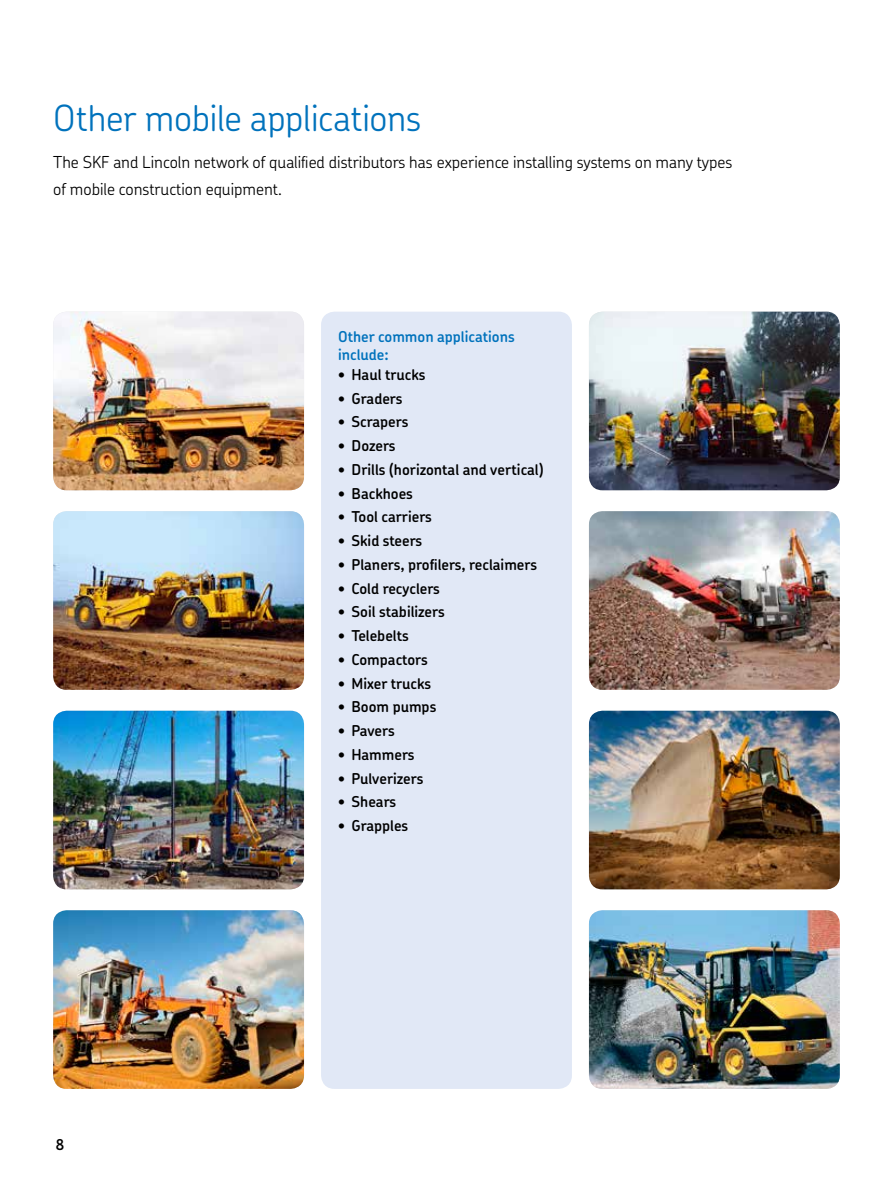
<style>
.page{position:relative;width:893px;height:1191px;background:#fff}
.page>*{position:absolute;margin:0;border:0;box-sizing:border-box;transform-origin:0 0}
.t1{font:300 36px "SKF Chevin";letter-spacing:-.01em;color:#0072bc}
.t2{font:300 16.5px/27px "SKF Chevin";color:#000}
.t3{font:600 15px "SKF Chevin";color:#000}
.t4{font:600 15px/18px "SKF Chevin";color:#0072bc}
</style>
<div class="page">
<div style="left:321px;top:312px;width:251px;height:777px;background:#e1e8f6;border-radius:13px"></div>
<img style="left:53px;top:511px;width:251px;height:179px">
<img style="left:53px;top:312px;width:251px;height:178px">
<img style="left:589px;top:312px;width:251px;height:178px">
<img style="left:589px;top:910px;width:251px;height:179px">
<img style="left:53px;top:710px;width:251px;height:179px">
<img style="left:589px;top:511px;width:251px;height:179px">
<img style="left:53px;top:910px;width:251px;height:179px">
<img style="left:589px;top:710px;width:251px;height:179px">
<h1 class="t1" style="left:53px;top:101px;width:370px">Other mobile applications</h1>
<p class="t2" style="left:53px;top:149px;width:681px">The SKF and Lincoln network of qualified distributors has experience installing systems on many types of mobile construction equipment.</p>
<p class="t3" style="left:56px;top:1137px;width:10px">8</p>
<p class="t4" style="left:338px;top:328px;width:178px">Other common applications include:</p>
<p class="t3" style="left:338px;top:367px;width:89px">• Haul trucks</p>
<p class="t3" style="left:338px;top:391px;width:66px">• Graders</p>
<p class="t3" style="left:338px;top:415px;width:72px">• Scrapers</p>
<p class="t3" style="left:338px;top:439px;width:59px">• Dozers</p>
<p class="t3" style="left:338px;top:462px;width:207px">• Drills (horizontal and vertical)</p>
<p class="t3" style="left:338px;top:486px;width:76px">• Backhoes</p>
<p class="t3" style="left:338px;top:510px;width:95px">• Tool carriers</p>
<p class="t3" style="left:338px;top:534px;width:86px">• Skid steers</p>
<p class="t3" style="left:338px;top:557px;width:201px">• Planers, profilers, reclaimers</p>
<p class="t3" style="left:338px;top:581px;width:103px">• Cold recyclers</p>
<p class="t3" style="left:338px;top:605px;width:108px">• Soil stabilizers</p>
<p class="t3" style="left:338px;top:629px;width:72px">• Telebelts</p>
<p class="t3" style="left:338px;top:652px;width:91px">• Compactors</p>
<p class="t3" style="left:338px;top:676px;width:95px">• Mixer trucks</p>
<p class="t3" style="left:338px;top:700px;width:100px">• Boom pumps</p>
<p class="t3" style="left:338px;top:724px;width:58px">• Pavers</p>
<p class="t3" style="left:338px;top:747px;width:78px">• Hammers</p>
<p class="t3" style="left:338px;top:771px;width:87px">• Pulverizers</p>
<p class="t3" style="left:338px;top:795px;width:60px">• Shears</p>
<p class="t3" style="left:338px;top:819px;width:72px">• Grapples</p>
</div>
